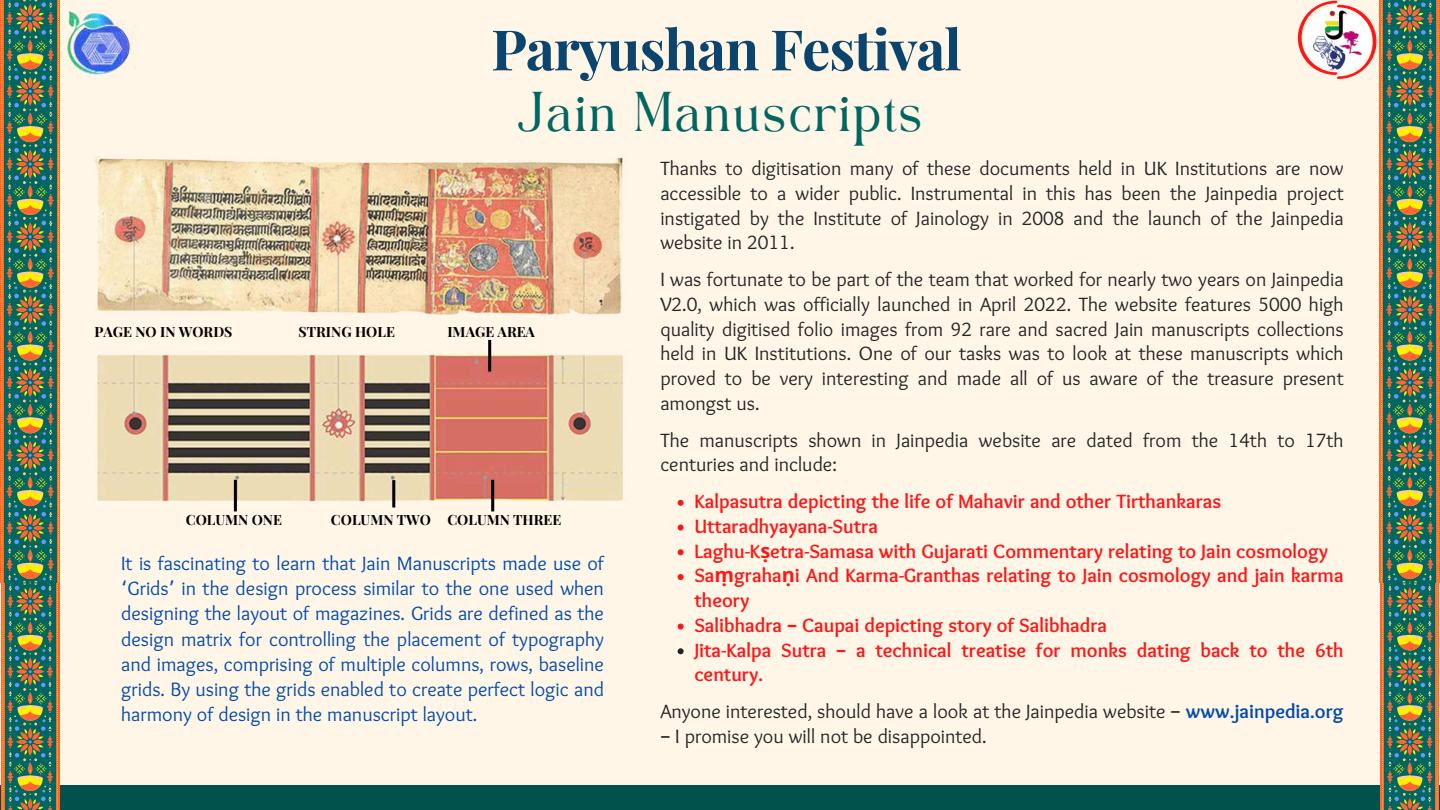
<style>
.page{position:relative;width:1440px;height:810px;background:#fff6e8}
.page>*{position:absolute;margin:0;border:0;box-sizing:border-box;transform-origin:0 0}
.t1{font:700 56px "Playfair Display";letter-spacing:-.02em;color:#0b456d}
.t2{font:39.2px "TAN Angleton";color:#006660}
.t3{font:20px/24.8px "Sukar";color:#242424;text-align:justify}
.t4{font:20px/25.2px "Sukar";color:#004aad;text-align:justify}
.t5{font:700 20px/24.8px "Sukar";color:#ff1616}
.t6{font:700 14.1px "Playfair Display";color:#000}
.s1{font-family:"Noto Sans"}
.s2{font-family:"Noto Sans Gurmukhi"}
.s3{font-weight:700;color:#004aad}
</style>
<div class="page">
<div style="left:0;top:785px;width:1440px;height:25px;background:#01524d"></div>
<div style="left:0;top:0;width:60px;height:291px;background:#f63"></div>
<div style="left:0;top:291px;width:60px;height:291px;background:#f63"></div>
<svg style="left:1px;top:0;width:58px;height:810px;background:#577553"></svg>
<svg style="left:678px;top:500px;width:6px;height:6px"></svg>
<svg style="left:678px;top:525px;width:6px;height:6px"></svg>
<svg style="left:678px;top:549px;width:6px;height:6px"></svg>
<svg style="left:678px;top:574px;width:6px;height:6px"></svg>
<svg style="left:678px;top:624px;width:6px;height:6px"></svg>
<svg style="left:678px;top:648px;width:6px;height:6px"></svg>
<img style="left:95px;top:156px;width:528px;height:356px">
<hr style="left:488px;top:340px;width:3px;height:32px;background:#000">
<hr style="left:234px;top:480px;width:3px;height:31px;background:#000">
<hr style="left:491px;top:480px;width:3px;height:31px;background:#000">
<hr style="left:392px;top:480px;width:3px;height:27px;background:#000">
<svg style="left:1298px;top:0;width:141px;height:810px"></svg>
<img style="left:1313px;top:9px;width:49px;height:62px">
<img style="left:67px;top:11px;width:66px;height:66px">
<h1 class="t1" style="left:491px;top:10px;width:472px">Paryushan Festival</h1>
<h2 class="t2" style="left:517px;top:91px;width:408px">Jain Manuscripts</h2>
<p class="t3" style="left:660px;top:157px;width:685px">Thanks to digitisation many of these documents held in UK Institutions are now accessible to a wider public. Instrumental in this has been the Jainpedia project instigated by the Institute of Jainology in 2008 and the launch of the Jainpedia website in 2011.</p>
<p class="t3" style="left:660px;top:268px;width:685px">I was fortunate to be part of the team that worked for nearly two years on Jainpedia V2.0, which was officially launched in April 2022. The website features 5000 high quality digitised folio images from 92 rare and sacred Jain manuscripts collections held in UK Institutions. One of our tasks was to look at these manuscripts which proved to be very interesting and made all of us aware of the treasure present amongst us.</p>
<p class="t3" style="left:660px;top:429px;width:685px">The manuscripts shown in Jainpedia website are dated from the 14th to 17th centuries and include:</p>
<p class="t5" style="left:694px;top:491px;width:651px">Kalpasutra depicting the life of Mahavir and other Tirthankaras Uttaradhyayana-Sutra<br>Laghu-K<span class="s1">ṣ</span>etra-Samasa with Gujarati Commentary relating to Jain cosmology Sa<span class="s1">ṃ</span>graha<span class="s1">ṇ</span>i And Karma-Granthas relating to Jain cosmology and jain karma theory<br>Salibhadra <span class="s2">–</span> Caupai depicting story of Salibhadra<br>Jita-Kalpa Sutra <span class="s2">–</span> a technical treatise for monks dating back to the 6th century.</p>
<p class="t3" style="left:660px;top:700px;width:685px">Anyone interested, should have a look at the Jainpedia website <span class="s2">–</span> <span class="s3">www.jainpedia.org</span></p>
<p class="t3" style="left:660px;top:725px;width:328px"><span class="s2">–</span> I promise you will not be disappointed.</p>
<p class="t6" style="left:95px;top:322px;width:139px">PAGE NO IN WORDS</p>
<p class="t6" style="left:299px;top:322px;width:98px">STRING HOLE</p>
<p class="t6" style="left:447px;top:322px;width:89px">IMAGE AREA</p>
<p class="t6" style="left:186px;top:510px;width:98px">COLUMN ONE</p>
<p class="t6" style="left:331px;top:510px;width:232px">COLUMN TWO COLUMN THREE</p>
<p class="t4" style="left:121px;top:552px;width:484px">It is fascinating to learn that Jain Manuscripts made use of <span class="s2">‘</span>Grids<span class="s2">’</span> in the design process similar to the one used when designing the layout of magazines. Grids are defined as the design matrix for controlling the placement of typography and images, comprising of multiple columns, rows, baseline grids. By using the grids enabled to create perfect logic and harmony of design in the manuscript layout.</p>
</div>
